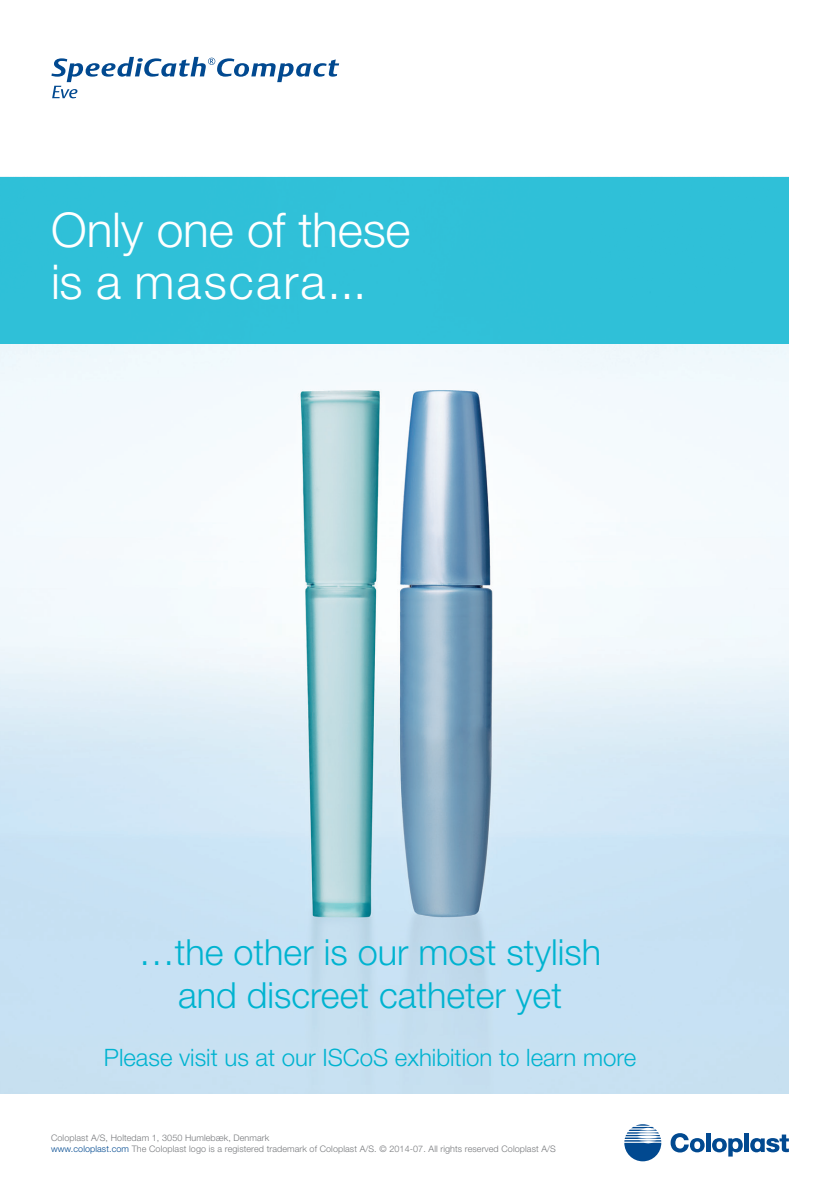
<style>
.page{position:relative;width:840px;height:1191px;background:#fff}
.page>*{position:absolute;margin:0;border:0;box-sizing:border-box;transform-origin:0 0}
.Heading_B{font:300 48px "Helvetica Neue LT Pro";letter-spacing:-.005em;color:#fff}
.Heading_B-2{font:300 48px "Helvetica Neue LT Pro";letter-spacing:.045em;color:#fff}
.t1{font:300 36px "Helvetica Neue LT Pro";color:#00b3d0}
.t2{font:300 24px "Helvetica Neue LT Pro";color:#00b3d0}
.Sender_information{font:300 9px/11px "Helvetica Neue LT Pro";letter-spacing:.01em;color:#76787b}
.s1{color:#014990}
</style>
<div class="page">
<svg style="left:51px;top:57px;width:288px;height:41px"></svg>
<img style="left:0;top:344px;width:788px;height:749px">
<svg style="left:670px;top:1133px;width:34px;height:19px"></svg>
<div style="left:705px;top:1133px;width:5px;height:19px;background:#014990"></div>
<div style="left:743px;top:1133px;width:5px;height:19px;background:#014990"></div>
<svg style="left:712px;top:1138px;width:30px;height:18px"></svg>
<svg style="left:750px;top:1134px;width:38px;height:18px"></svg>
<svg style="left:624px;top:1124px;width:37px;height:37px"></svg>
<div style="left:0;top:177px;width:788px;height:167px;background:#2fc0d8"></div>
<p class="Heading_B" style="left:51px;top:200px;width:360px">Only one of these</p>
<p class="Heading_B-2" style="left:51px;top:252px;width:317px">is a mascara...</p>
<p class="t1" style="left:139px;top:930px;width:463px">…the other is our most stylish</p>
<p class="t1" style="left:178px;top:973px;width:385px">and discreet catheter yet</p>
<p class="t2" style="left:104px;top:1042px;width:533px">Please visit us at our ISCoS exhibition to learn more</p>
<p class="Sender_information" style="left:51px;top:1132px;width:506px">Coloplast A/S, Holtedam 1, 3050 Humlebæk, Denmark<br><span class="s1">www.coloplast.com</span> The Coloplast logo is a registered trademark of Coloplast A/S. © 2014-07. All rights reserved Coloplast A/S</p>
</div>
